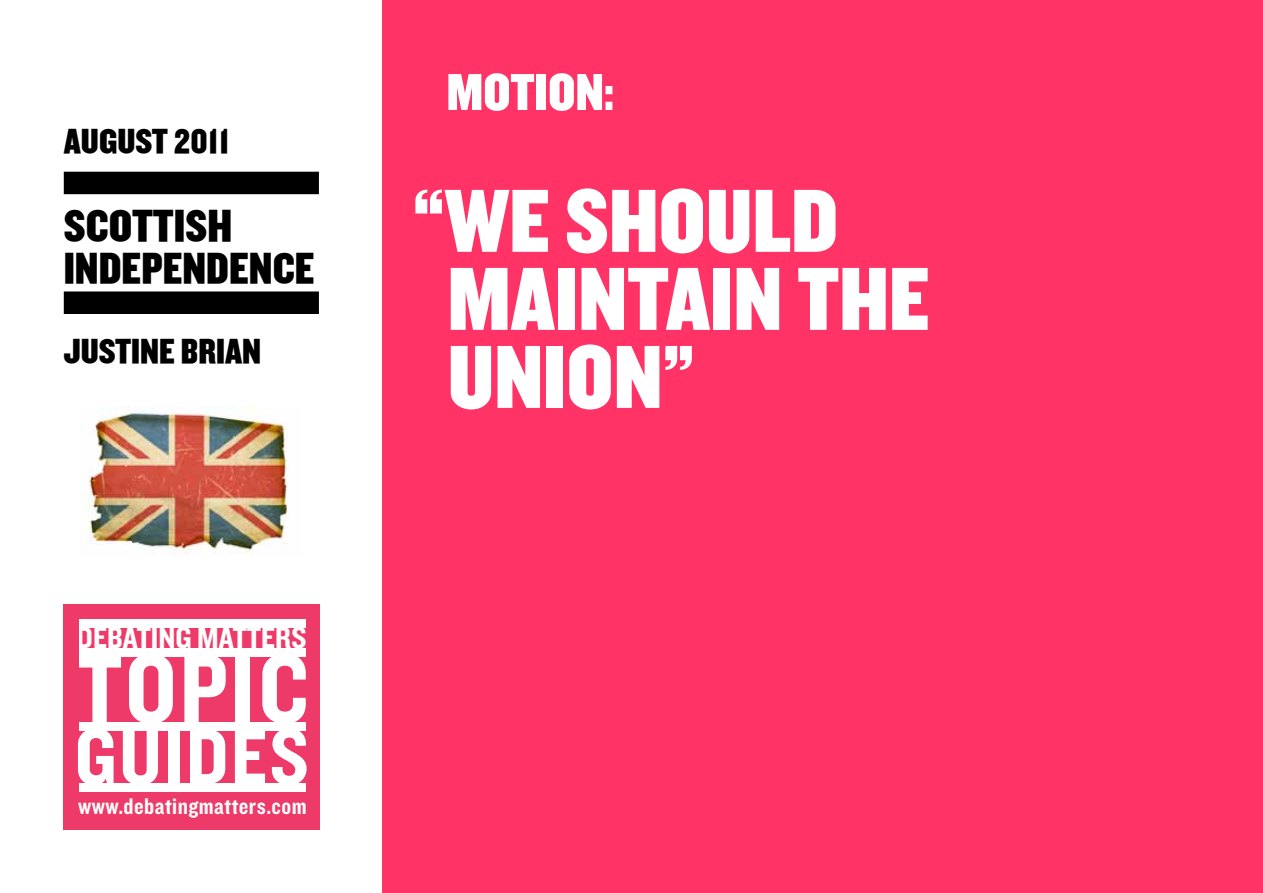
<style>
.page{position:relative;width:1263px;height:893px;background:#fff}
.page>*{position:absolute;margin:0;border:0;box-sizing:border-box;transform-origin:0 0}
.t1{font:100.2px "Knockout HTF50 Welterweight";letter-spacing:.025em;color:#fff}
.t2{font:99.75px "Knockout HTF50 Welterweight";letter-spacing:.025em;color:#fff}
.t3{font:93px/78px "Knockout HTF70 Full Welterwt";color:#fff}
.t4{font:81.3px "Knockout HTF50 Welterweight";letter-spacing:.03em;color:#fff}
.t5{font:81px "Knockout HTF50 Welterweight";letter-spacing:.03em;color:#fff}
.t6{font:54px "Knockout HTF70 Full Welterwt";color:#fff}
.t7{font:46.5px "Knockout HTF70 Full Welterwt";color:#000}
.t8{font:45px "Knockout HTF70 Full Welterwt";color:#000}
.t9{font:36px "Knockout HTF70 Full Welterwt";color:#000}
.t10{font:31.35px "Knockout HTF50 Welterweight";color:#fff}
.t11{font:23.55px "Knockout HTF50 Welterweight";letter-spacing:.02em;color:#fff}
</style>
<div class="page">
<div style="left:383px;top:0;width:880px;height:893px;background:#f36"></div>
<div style="left:64px;top:604px;width:256px;height:225px;background:#ee3a68"></div>
<div style="left:78px;top:619px;width:228px;height:9px;background:#fff"></div>
<div style="left:78px;top:648px;width:227px;height:9px;background:#fff"></div>
<div style="left:78px;top:783px;width:227px;height:9px;background:#fff"></div>
<div style="left:78px;top:722px;width:227px;height:8px;background:#fff"></div>
<div style="left:64px;top:172px;width:255px;height:22px;background:#000"></div>
<div style="left:64px;top:291px;width:255px;height:23px;background:#000"></div>
<img style="left:81px;top:406px;width:207px;height:148px">
<p class="t9" style="left:64px;top:122px;width:167px">AUGUST 2011</p>
<h3 class="t7" style="left:64px;top:201px;width:65px">SCOTTI</h3>
<h3 class="t7" style="left:185px;top:201px;width:48px">SH</h3>
<h3 class="t8" style="left:64px;top:244px;width:252px">INDEPENDENCE</h3>
<p class="t9" style="left:64px;top:333px;width:196px">JUSTINE BRIAN</p>
<p class="t10" style="left:77px;top:621px;width:231px">DEBATING MATTERS</p>
<h1 class="t1" style="left:77px;top:637px;width:233px">TOPIC</h1>
<p class="t10" style="left:77px;top:644px;width:230px">DEBATING MATTERS</p>
<h2 class="t2" style="left:77px;top:659px;width:232px">TOPIC</h2>
<h3 class="t5" style="left:75px;top:736px;width:235px">GUIDES</h3>
<h3 class="t4" style="left:75px;top:714px;width:236px">GUIDES</h3>
<p class="t11" style="left:78px;top:794px;width:230px">www.debatingmatters.com</p>
<h3 class="t6" style="left:446px;top:64px;width:169px">MOTION:</h3>
<h3 class="t3" style="left:447px;top:185px;width:436px;text-indent:-35px">“WE SHOULD<br>MAINTAIN THE<br>UNION”</h3>
</div>
